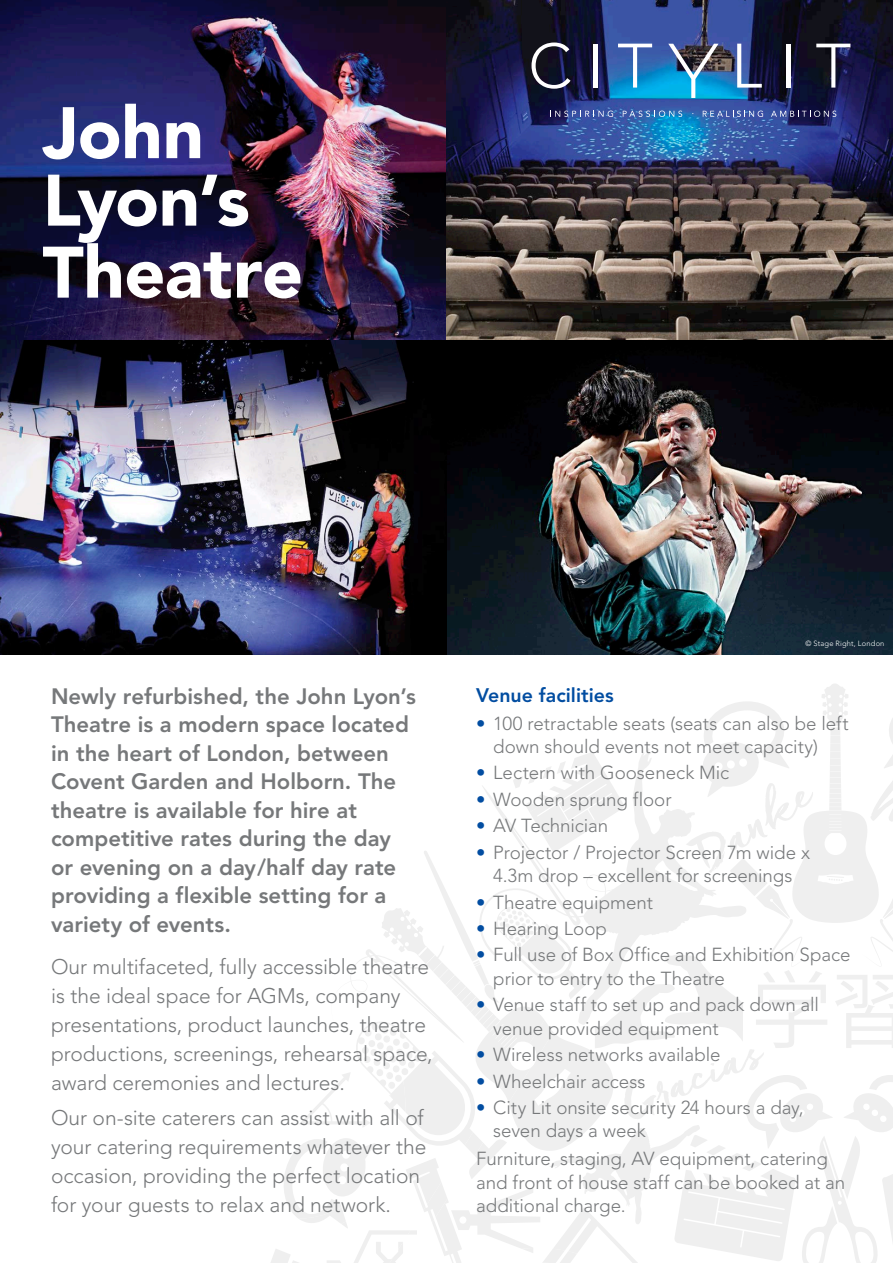
<style>
.page{position:relative;width:893px;height:1263px;background:#fff}
.page>*{position:absolute;margin:0;border:0;box-sizing:border-box;transform-origin:0 0}
.t1{font:900 72px/69.8px "Avenir";letter-spacing:-.005em;color:#fff}
.t2{font:800 22.2px/28.5px "Avenir";color:#76787a}
.t3{font:300 21px/29px "Avenir";letter-spacing:-.005em;color:#76787a}
.t4{font:800 19.5px "Avenir";color:#024da1}
.t5{font:300 18.75px/23.4px "Avenir";letter-spacing:-.005em;color:#76787a}
.t6{font:300 7.5px "Avenir";letter-spacing:.025em;color:#fff}
.s1{color:#024da1}
</style>
<div class="page">
<svg style="left:271px;top:684px;width:622px;height:579px"></svg>
<img style="left:0;top:0;width:893px;height:655px">
<svg style="left:531px;top:43px;width:40px;height:46px"></svg>
<hr style="left:593px;top:44px;width:4px;height:44px;background:#fff">
<svg style="left:618px;top:44px;width:34px;height:44px"></svg>
<svg style="left:668px;top:44px;width:50px;height:54px;background:#3e89ab"></svg>
<svg style="left:737px;top:44px;width:25px;height:44px"></svg>
<hr style="left:787px;top:44px;width:4px;height:44px;background:#fff">
<svg style="left:816px;top:44px;width:34px;height:44px"></svg>
<svg style="left:550px;top:111px;width:63px;height:6px"></svg>
<svg style="left:623px;top:111px;width:59px;height:6px"></svg>
<svg style="left:703px;top:111px;width:60px;height:6px"></svg>
<svg style="left:771px;top:111px;width:65px;height:6px"></svg>
<h1 class="t1" style="left:43px;top:98px;width:262px">John<br>Lyon’s<br>Theatre</h1>
<p class="t2" style="left:51px;top:682px;width:366px">Newly refurbished, the John Lyon’s<br>Theatre is a modern space located in the heart of London, between<br>Covent Garden and Holborn. The theatre is available for hire at competitive rates during the day or evening on a day/half day rate providing a flexible setting for a variety of events.</p>
<p class="t3" style="left:51px;top:952px;width:383px">Our multifaceted, fully accessible theatre is the ideal space for AGMs, company presentations, product launches, theatre productions, screenings, rehearsal space, award ceremonies and lectures.</p>
<p class="t3" style="left:51px;top:1103px;width:377px">Our on-site caterers can assist with all of your catering requirements whatever the occasion, providing the perfect location for your guests to relax and network.</p>
<p class="t6" style="left:806px;top:639px;width:80px">© Stage Right, London</p>
<p class="t4" style="left:476px;top:684px;width:139px">Venue facilities</p>
<p class="t5" style="left:493px;top:711px;width:357px;text-indent:-17px"><span class="s1">•</span> 100 retractable seats (seats can also be left down should events not meet capacity)</p>
<p class="t5" style="left:476px;top:761px;width:254px"><span class="s1">•</span> Lectern with Gooseneck Mic</p>
<p class="t5" style="left:476px;top:788px;width:197px"><span class="s1">•</span> Wooden sprung floor</p>
<p class="t5" style="left:476px;top:814px;width:133px"><span class="s1">•</span> AV Technician</p>
<p class="t5" style="left:476px;top:840px;width:335px;text-align:center"><span class="s1">•</span> Projector / Projector Screen 7m wide x<br>4.3m drop – excellent for screenings</p>
<p class="t5" style="left:476px;top:890px;width:178px"><span class="s1">•</span> Theatre equipment</p>
<p class="t5" style="left:476px;top:917px;width:132px"><span class="s1">•</span> Hearing Loop</p>
<p class="t5" style="left:493px;top:943px;width:359px;text-indent:-17px"><span class="s1">•</span> Full use of Box Office and Exhibition Space prior to entry to the Theatre</p>
<p class="t5" style="left:493px;top:993px;width:327px;text-indent:-17px"><span class="s1">•</span> Venue staff to set up and pack down all venue provided equipment</p>
<p class="t5" style="left:476px;top:1043px;width:246px"><span class="s1">•</span> Wireless networks available</p>
<p class="t5" style="left:476px;top:1069px;width:171px"><span class="s1">•</span> Wheelchair access</p>
<p class="t5" style="left:493px;top:1096px;width:312px;text-indent:-17px"><span class="s1">•</span> City Lit onsite security 24 hours a day, seven days a week</p>
<p class="t5" style="left:476px;top:1147px;width:371px">Furniture, staging, AV equipment, catering and front of house staff can be booked at an additional charge.</p>
</div>
